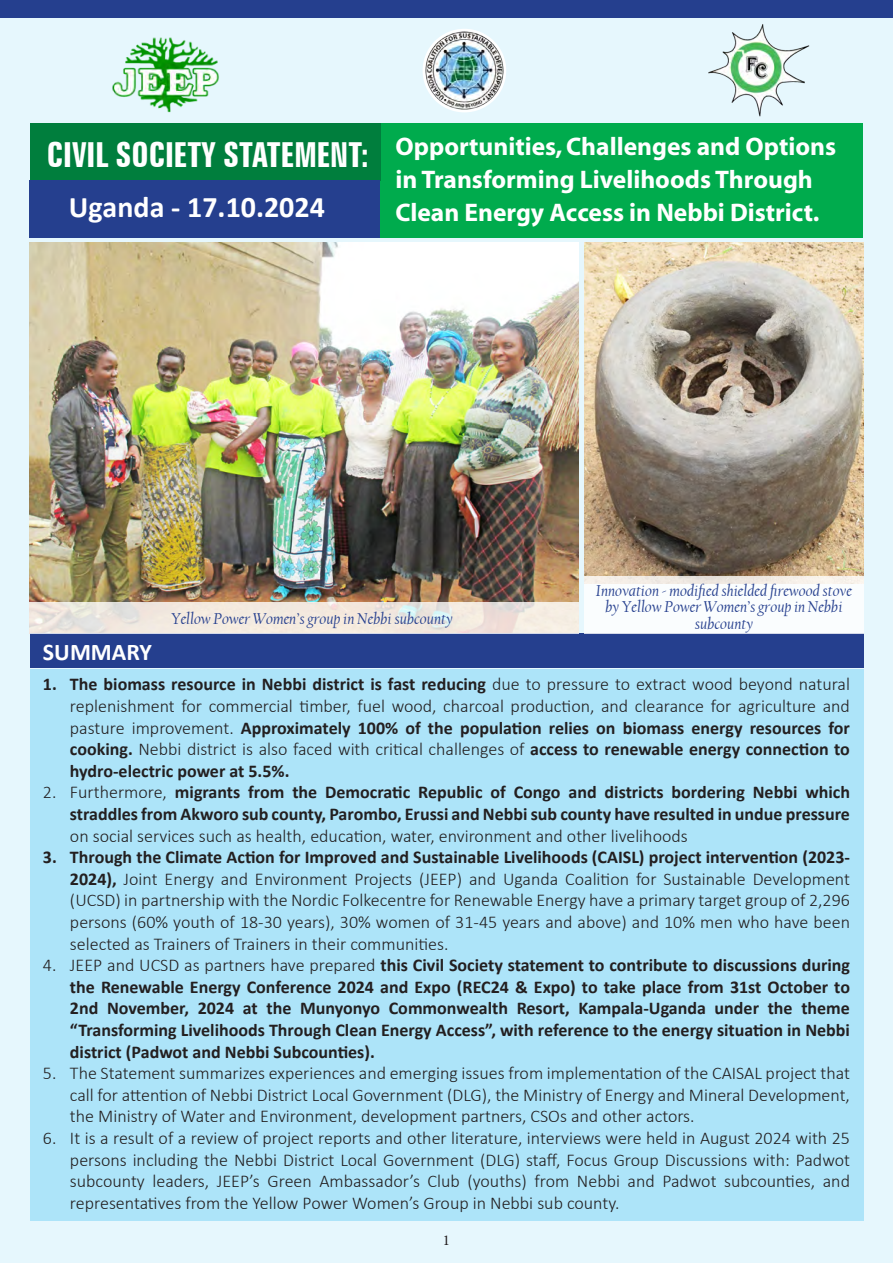
<style>
.page{position:relative;width:893px;height:1263px;background:#e6f7fd}
.page>*{position:absolute;margin:0;border:0;box-sizing:border-box;transform-origin:0 0}
.t1{font:700 extra-condensed 34.5px "Zurich BT";color:#fff}
.t2{font:700 30px "Calibri";color:#fff}
.t3{font:700 25.5px/33px "Myriad";color:#fff}
.t4{font:700 24px "Calibri";color:#fff}
.t5{font:300 18px/21.6px "Calibri";color:#231f20;text-align:justify}
.t6{font:700 18px/21.6px "Calibri";color:#231f20;text-align:justify}
.t7{font:italic 16.5px/16.5px "Californian FB";color:#253f8e;text-align:center}
.t8{font:15px "Minion Pro";color:#231f20}
.s1{font-weight:700}
.s2{font-weight:300}
</style>
<div class="page">
<div style="left:30px;top:668px;width:833px;height:552px;background:#ade4f9"></div>
<div style="left:0;top:0;width:893px;height:18px;background:#253f8e"></div>
<div style="left:381px;top:123px;width:482px;height:115px;background:#00ab4d"></div>
<div style="left:30px;top:123px;width:351px;height:58px;background:#007e3d"></div>
<div style="left:29px;top:181px;width:351px;height:57px;background:#253f8e"></div>
<img style="left:29px;top:242px;width:549px;height:360px">
<div style="left:30px;top:634px;width:833px;height:34px;background:#253f8e"></div>
<img style="left:423px;top:29px;width:83px;height:83px">
<img style="left:112px;top:37px;width:107px;height:76px">
<img style="left:708px;top:24px;width:102px;height:93px">
<img style="left:585px;top:242px;width:279px;height:334px">
<svg style="left:29px;top:602px;width:549px;height:32px;background:#eee7df"></svg>
<div style="left:585px;top:576px;width:279px;height:58px;background:#fff"></div>
<p class="t1" style="left:47px;top:135px;width:324px">CIVIL SOCIETY STATEMENT:</p>
<h2 class="t2" style="left:69px;top:186px;width:258px">Uganda - 17.10.2024</h2>
<p class="t3" style="left:395px;top:131px;width:442px">Opportunities, Challenges and Options in Transforming Livelihoods Through<br>Clean Energy Access in Nebbi District.</p>
<p class="t7" style="left:171px;top:610px;width:283px">Yellow Power Women’s group in Nebbi subcounty</p>
<p class="t7" style="left:596px;top:582px;width:258px">Innovation - modified shielded firewood stove by Yellow Power Women’s group in Nebbi subcounty</p>
<p class="t4" style="left:43px;top:635px;width:111px">SUMMARY</p>
<p class="t5" style="left:70px;top:673px;width:781px;text-indent:-27px"><span class="s1">1. The biomass resource in Nebbi district is fast reducing</span> due to pressure to extract wood beyond natural replenishment for commercial timber, fuel wood, charcoal production, and clearance for agriculture and pasture improvement. <span class="s1">Approximately 100% of the population relies on biomass energy resources for cooking.</span> Nebbi district is also faced with critical challenges of <span class="s1">access to renewable energy connection to hydro-electric power at 5.5%.</span></p>
<p class="t6" style="left:70px;top:781px;width:781px;text-indent:-27px"><span class="s2">2. Furthermore,</span> migrants from the Democratic Republic of Congo and districts bordering Nebbi which straddles from Akworo sub county, Parombo, Erussi and Nebbi sub county have resulted in undue pressure <span class="s2">on social services such as health, education, water, environment and other livelihoods</span></p>
<p class="t5" style="left:70px;top:846px;width:781px;text-indent:-27px"><span class="s1">3. Through the Climate Action for Improved and Sustainable Livelihoods (CAISL) project intervention (2023- 2024),</span> Joint Energy and Environment Projects (JEEP) and Uganda Coalition for Sustainable Development (UCSD) in partnership with the Nordic Folkecentre for Renewable Energy have a primary target group of 2,296 persons (60% youth of 18-30 years), 30% women of 31-45 years and above) and 10% men who have been selected as Trainers of Trainers in their communities.</p>
<p class="t6" style="left:70px;top:954px;width:781px;text-indent:-27px"><span class="s2">4. JEEP and UCSD as partners have prepared</span> this Civil Society statement to contribute to discussions during the Renewable Energy Conference 2024 and Expo (REC24 &amp; Expo) to take place from 31st October to 2nd November, 2024 at the Munyonyo Commonwealth Resort, Kampala-Uganda under the theme “Transforming Livelihoods Through Clean Energy Access”, with reference to the energy situation in Nebbi district (Padwot and Nebbi Subcounties).</p>
<p class="t5" style="left:70px;top:1062px;width:781px;text-indent:-27px">5. The Statement summarizes experiences and emerging issues from implementation of the CAISAL project that call for attention of Nebbi District Local Government (DLG), the Ministry of Energy and Mineral Development, the Ministry of Water and Environment, development partners, CSOs and other actors.</p>
<p class="t5" style="left:70px;top:1127px;width:781px;text-indent:-27px">6. It is a result of a review of project reports and other literature, interviews were held in August 2024 with 25 persons including the Nebbi District Local Government (DLG) staff, Focus Group Discussions with: Padwot subcounty leaders, JEEP’s Green Ambassador’s Club (youths) from Nebbi and Padwot subcounties, and representatives from the Yellow Power Women’s Group in Nebbi sub county.</p>
<p class="t8" style="left:443px;top:1230px;width:9px">1</p>
</div>
